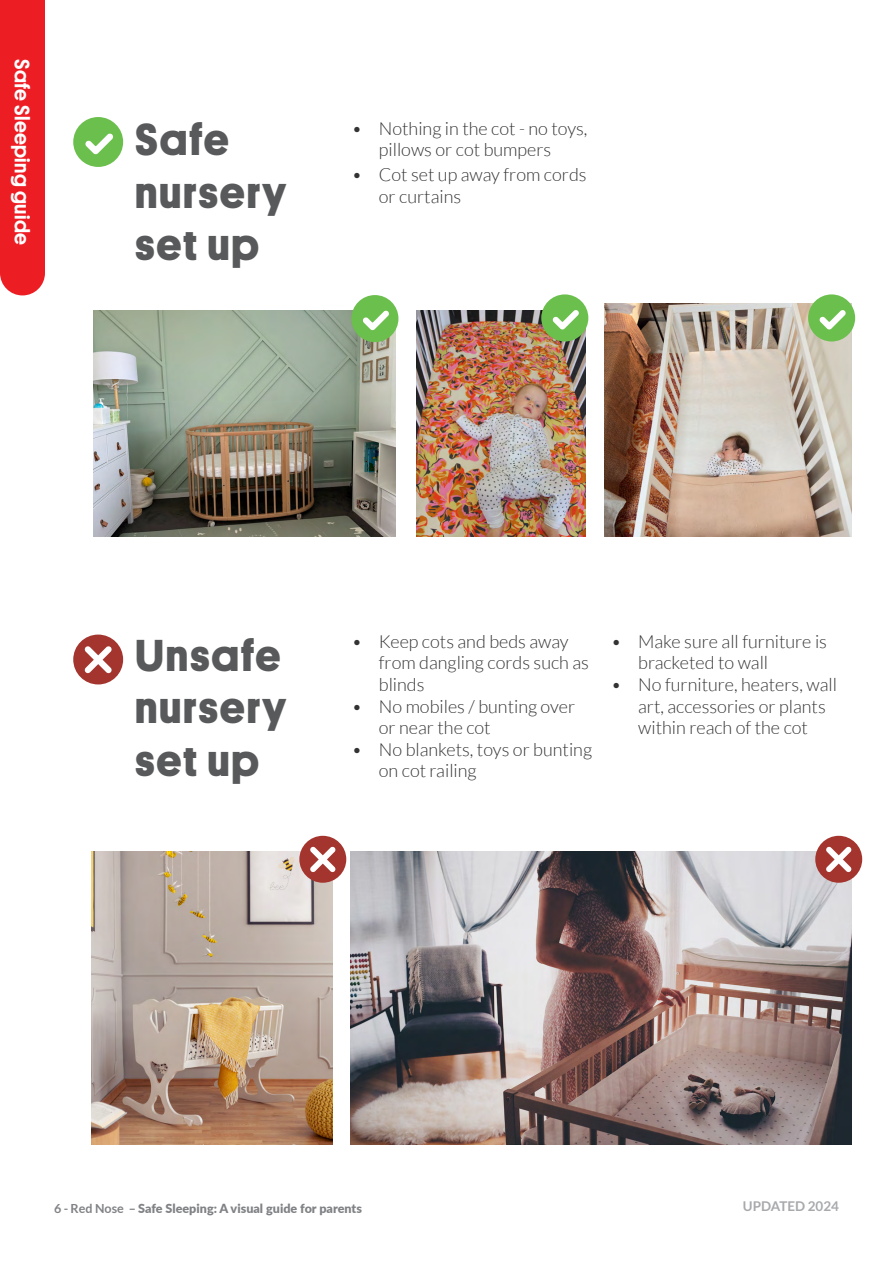
<style>
.page{position:relative;width:893px;height:1263px;background:#fff}
.page>*{position:absolute;margin:0;border:0;box-sizing:border-box;transform-origin:0 0}
.t1{font:700 45px/52.5px "Platform";letter-spacing:.04em;color:#58595b}
.t2{font:500 21px "Platform";letter-spacing:.02em;color:#fff}
.t3{font:300 18px/21.6px "Lato";color:#333}
.t4{font:700 13.5px "Lato";color:#a7a9ac}
.t5{font:900 12.6px "Lato";color:#808285}
.s1{font-weight:700}
</style>
<div class="page">
<div style="left:0;top:0;width:45px;height:295px;background:#ed1d24"></div>
<img style="left:94px;top:310px;width:302px;height:227px">
<img style="left:92px;top:851px;width:241px;height:294px">
<img style="left:351px;top:851px;width:500px;height:294px">
<img style="left:416px;top:310px;width:169px;height:227px">
<img style="left:605px;top:303px;width:246px;height:234px">
<div style="left:541px;top:294px;width:47px;height:47px;background:#6bbf4d;border-radius:50%"></div>
<svg style="left:552px;top:310px;width:27px;height:20px"></svg>
<div style="left:808px;top:294px;width:47px;height:47px;background:#6bbf4d;border-radius:50%"></div>
<svg style="left:819px;top:310px;width:27px;height:20px"></svg>
<div style="left:351px;top:295px;width:47px;height:47px;background:#6bbf4d;border-radius:50%"></div>
<svg style="left:363px;top:310px;width:26px;height:20px"></svg>
<div style="left:299px;top:836px;width:47px;height:47px;background:#a4352e;border-radius:50%"></div>
<svg style="left:310px;top:846px;width:26px;height:26px"></svg>
<div style="left:815px;top:836px;width:47px;height:47px;background:#a4352e;border-radius:50%"></div>
<svg style="left:826px;top:846px;width:26px;height:26px"></svg>
<div style="left:73px;top:117px;width:50px;height:50px;background:#6bbf4d;border-radius:50%"></div>
<svg style="left:85px;top:133px;width:28px;height:22px"></svg>
<div style="left:73px;top:635px;width:50px;height:49px;background:#a4352e;border-radius:50%"></div>
<svg style="left:84px;top:646px;width:28px;height:27px"></svg>
<p class="t2" style="left:37px;top:59px;width:187px;rotate:90deg">Safe Sleeping guide</p>
<h1 class="t1" style="left:135px;top:111px;width:153px">Safe nursery set up</h1>
<p class="t3" style="left:352px;top:118px;width:237px;text-align:center">• Nothing in the cot - no toys, pillows or cot bumpers</p>
<p class="t3" style="left:379px;top:164px;width:209px;text-indent:-27px">• Cot set up away from cords or curtains</p>
<h1 class="t1" style="left:135px;top:626px;width:153px">Unsafe nursery set up</h1>
<p class="t3" style="left:379px;top:631px;width:212px;text-indent:-27px">• Keep cots and beds away from dangling cords such as blinds</p>
<p class="t3" style="left:379px;top:695px;width:198px;text-indent:-27px">• No mobiles / bunting over or near the cot</p>
<p class="t3" style="left:379px;top:739px;width:215px;text-indent:-27px">• No blankets, toys or bunting on cot railing</p>
<p class="t3" style="left:638px;top:631px;width:190px;text-indent:-27px">• Make sure all furniture is bracketed to wall</p>
<p class="t3" style="left:638px;top:674px;width:200px;text-indent:-27px">• No furniture, heaters, wall art, accessories or plants within reach of the cot</p>
<p class="t5" style="left:54px;top:1199px;width:309px"><span class="s1">6 - Red Nose –</span> Safe Sleeping: A visual guide for parents</p>
<p class="t4" style="left:743px;top:1198px;width:98px">UPDATED 2024</p>
</div>
